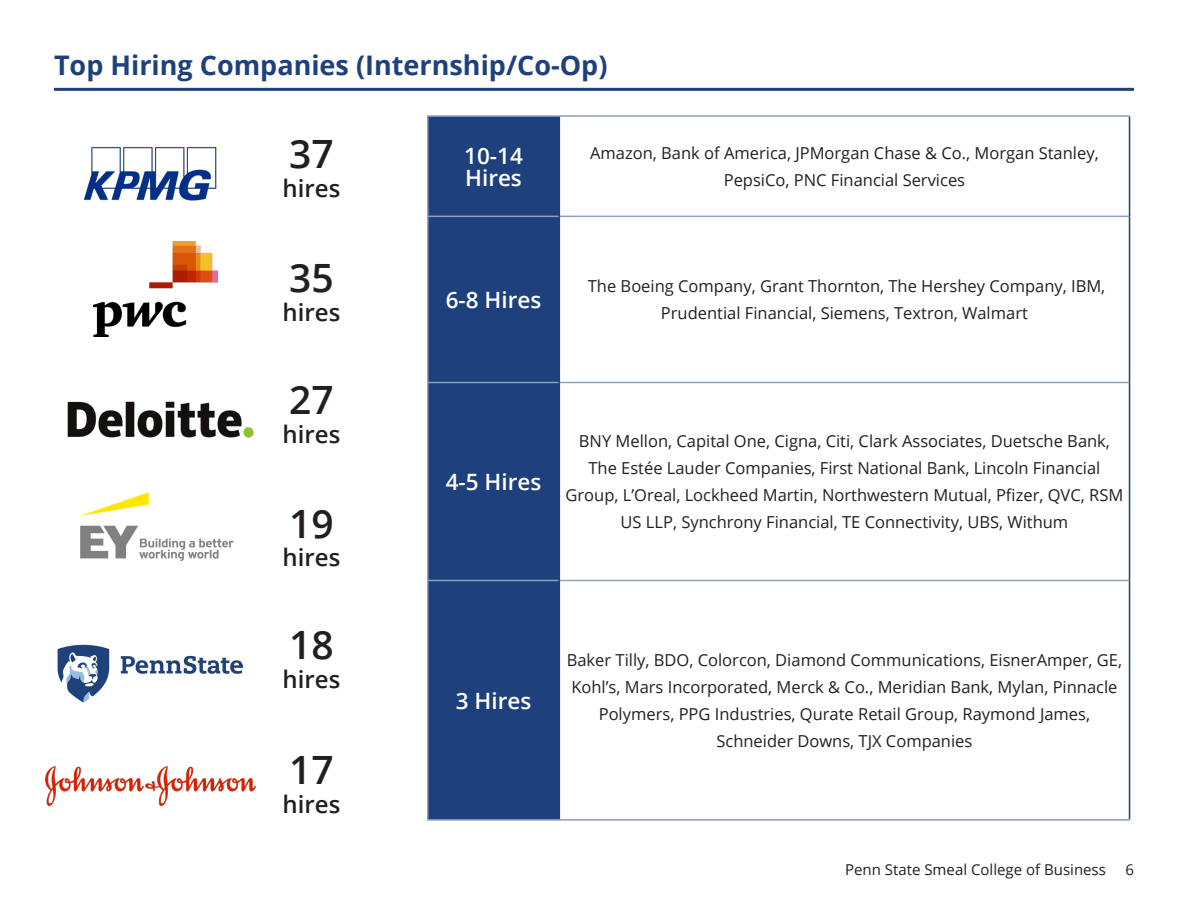
<style>
.page{position:relative;width:1188px;height:918px;background:#fff}
.page>*{position:absolute;margin:0;border:0;box-sizing:border-box;transform-origin:0 0}
.t1{font:600 39px "Open Sans";color:#231f20}
.t2{font:700 27px "Open Sans";color:#1e407c}
.t3{font:600 24px "Open Sans";color:#231f20}
.t4{font:600 22.5px/22.5px "Open Sans";color:#fff}
.t5{font:16.5px/27px "Open Sans";color:#231f20;text-align:center}
.t6{font:15px "Open Sans";color:#231f20}
</style>
<div class="page">
<hr style="left:54px;top:88px;width:1080px;height:3px;background:#1e407c">
<img style="left:93px;top:242px;width:125px;height:95px">
<img style="left:83px;top:147px;width:134px;height:54px">
<img style="left:67px;top:401px;width:187px;height:37px">
<div style="left:429px;top:117px;width:130px;height:702px;background:#1e407c"></div>
<hr style="left:427px;top:115px;width:132px;height:2px;background:#8f9fbd">
<hr style="left:427px;top:117px;width:2px;height:99px;background:#8f9fbd">
<hr style="left:427px;top:216px;width:132px;height:1px;background:#8f9fbd">
<hr style="left:427px;top:217px;width:2px;height:165px;background:#8f9fbd">
<hr style="left:560px;top:216px;width:569px;height:1px;background:#8f9fbd">
<hr style="left:427px;top:382px;width:132px;height:1px;background:#8f9fbd">
<hr style="left:427px;top:383px;width:2px;height:197px;background:#8f9fbd">
<hr style="left:560px;top:382px;width:569px;height:1px;background:#8f9fbd">
<hr style="left:427px;top:580px;width:132px;height:1px;background:#8f9fbd">
<hr style="left:427px;top:581px;width:2px;height:238px;background:#8f9fbd">
<hr style="left:560px;top:580px;width:569px;height:1px;background:#8f9fbd">
<hr style="left:427px;top:819px;width:132px;height:2px;background:#8f9fbd">
<hr style="left:559px;top:115px;width:571px;height:2px;background:#8f9fbd">
<hr style="left:559px;top:819px;width:571px;height:2px;background:#8f9fbd">
<hr style="left:559px;top:117px;width:1px;height:99px;background:#1e407c">
<hr style="left:1129px;top:117px;width:1px;height:99px;background:#1e407c">
<hr style="left:559px;top:216px;width:1px;height:166px;background:#1e407c">
<hr style="left:1129px;top:216px;width:1px;height:166px;background:#1e407c">
<hr style="left:559px;top:382px;width:1px;height:198px;background:#1e407c">
<hr style="left:1129px;top:382px;width:1px;height:198px;background:#1e407c">
<hr style="left:559px;top:581px;width:1px;height:238px;background:#1e407c">
<hr style="left:1129px;top:581px;width:1px;height:238px;background:#1e407c">
<img style="left:45px;top:766px;width:211px;height:40px">
<img style="left:58px;top:645px;width:185px;height:58px">
<img style="left:80px;top:492px;width:154px;height:68px">
<p class="t2" style="left:54px;top:47px;width:555px">Top Hiring Companies (Internship/Co-Op)</p>
<p class="t1" style="left:289px;top:127px;width:46px">37</p>
<p class="t3" style="left:283px;top:172px;width:59px">hires</p>
<p class="t1" style="left:289px;top:252px;width:46px">35</p>
<p class="t3" style="left:283px;top:296px;width:59px">hires</p>
<p class="t1" style="left:289px;top:373px;width:46px">27</p>
<p class="t3" style="left:283px;top:418px;width:59px">hires</p>
<p class="t1" style="left:289px;top:497px;width:46px">19</p>
<p class="t3" style="left:283px;top:541px;width:59px">hires</p>
<p class="t1" style="left:289px;top:619px;width:46px">18</p>
<p class="t3" style="left:283px;top:663px;width:59px">hires</p>
<p class="t1" style="left:289px;top:744px;width:46px">17</p>
<p class="t3" style="left:283px;top:788px;width:59px">hires</p>
<p class="t4" style="left:464px;top:144px;width:60px">10-14<br>Hires</p>
<p class="t5" style="left:590px;top:139px;width:510px">Amazon, Bank of America, JPMorgan Chase &amp; Co., Morgan Stanley,<br>PepsiCo, PNC Financial Services</p>
<p class="t4" style="left:446px;top:288px;width:97px">6-8 Hires</p>
<p class="t5" style="left:588px;top:272px;width:519px">The Boeing Company, Grant Thornton, The Hershey Company, IBM,<br>Prudential Financial, Siemens, Textron, Walmart</p>
<p class="t4" style="left:446px;top:470px;width:97px">4-5 Hires</p>
<p class="t5" style="left:566px;top:427px;width:559px">BNY Mellon, Capital One, Cigna, Citi, Clark Associates, Duetsche Bank, The Estée Lauder Companies, First National Bank, Lincoln Financial Group, L’Oreal, Lockheed Martin, Northwestern Mutual, Pfizer, QVC, RSM US LLP, Synchrony Financial, TE Connectivity, UBS, Withum</p>
<p class="t4" style="left:456px;top:689px;width:77px">3 Hires</p>
<p class="t5" style="left:567px;top:646px;width:557px">Baker Tilly, BDO, Colorcon, Diamond Communications, EisnerAmper, GE, Kohl’s, Mars Incorporated, Merck &amp; Co., Meridian Bank, Mylan, Pinnacle Polymers, PPG Industries, Qurate Retail Group, Raymond James, Schneider Downs, TJX Companies</p>
<p class="t6" style="left:845px;top:860px;width:262px">Penn State Smeal College of Business</p>
<p class="t6" style="left:1125px;top:860px;width:10px">6</p>
</div>
